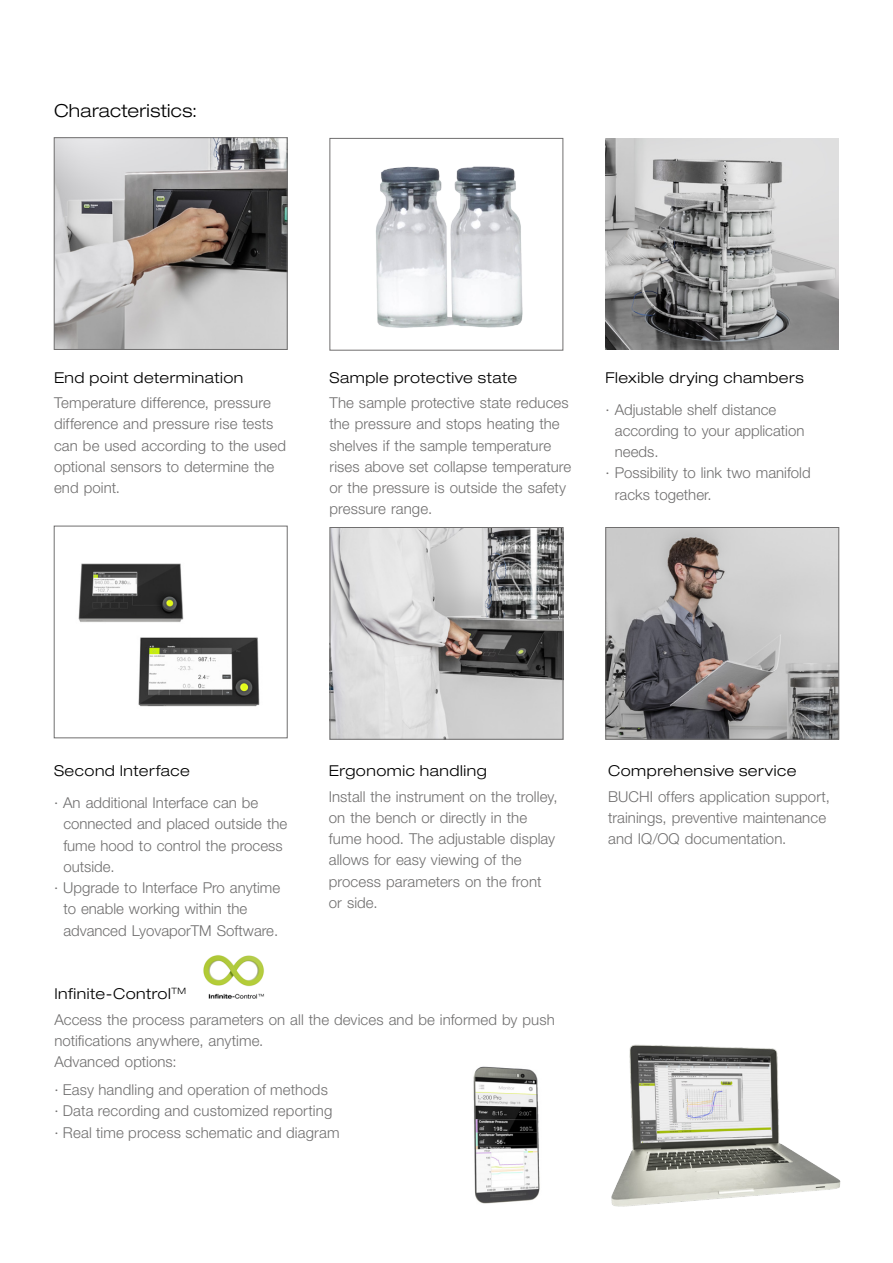
<style>
.page{position:relative;width:893px;height:1263px;background:#fff}
.page>*{position:absolute;margin:0;border:0;box-sizing:border-box;transform-origin:0 0}
.EN_Page_Subline{font:300 expanded 18px "Helvetica Neue LT Std";letter-spacing:.015em;color:#000}
.EN_Table_content_lef{font:300 15px/21.3px "Helvetica Neue LT Std";letter-spacing:.005em;color:#706f6f}
.EN_Title_small_down{font:300 expanded 15px "Helvetica Neue LT Std";letter-spacing:.035em;color:#000}
</style>
<div class="page">
<img style="left:608px;top:529px;width:229px;height:208px">
<div style="left:606px;top:527px;width:233px;height:212px;border:1px solid #706f6f"></div>
<div style="left:54px;top:526px;width:233px;height:212px;border:1px solid #706f6f"></div>
<img style="left:376px;top:166px;width:147px;height:162px">
<div style="left:330px;top:138px;width:233px;height:212px;border:1px solid #706f6f"></div>
<img style="left:332px;top:529px;width:229px;height:208px">
<div style="left:330px;top:527px;width:233px;height:212px;border:1px solid #706f6f"></div>
<img style="left:56px;top:139px;width:229px;height:209px">
<div style="left:54px;top:137px;width:233px;height:213px;border:1px solid #706f6f"></div>
<img style="left:605px;top:138px;width:234px;height:211px">
<img style="left:138px;top:637px;width:122px;height:70px">
<img style="left:78px;top:563px;width:106px;height:59px">
<img style="left:611px;top:1044px;width:230px;height:163px">
<img style="left:473px;top:1066px;width:67px;height:138px">
<img style="left:203px;top:955px;width:61px;height:44px">
<p class="EN_Page_Subline" style="left:54px;top:100px;width:145px">Characteristics:</p>
<p class="EN_Title_small_down" style="left:54px;top:368px;width:191px">End point determination</p>
<p class="EN_Table_content_lef" style="left:54px;top:392px;width:234px">Temperature difference, pressure difference and pressure rise tests can be used according to the used optional sensors to determine the end point.</p>
<p class="EN_Title_small_down" style="left:329px;top:368px;width:189px">Sample protective state</p>
<p class="EN_Table_content_lef" style="left:329px;top:392px;width:243px">The sample protective state reduces the pressure and stops heating the shelves if the sample temperature rises above set collapse temperature or the pressure is outside the safety pressure range.</p>
<p class="EN_Title_small_down" style="left:606px;top:368px;width:200px">Flexible drying chambers</p>
<p class="EN_Table_content_lef" style="left:615px;top:398px;width:191px;text-indent:-9px">∙ Adjustable shelf distance according to your application needs.</p>
<p class="EN_Table_content_lef" style="left:615px;top:462px;width:197px;text-indent:-9px">∙ Possibility to link two manifold racks together.</p>
<p class="EN_Title_small_down" style="left:54px;top:762px;width:137px">Second Interface</p>
<p class="EN_Table_content_lef" style="left:63px;top:792px;width:225px;text-indent:-9px">∙ An additional Interface can be connected and placed outside the fume hood to control the process outside.</p>
<p class="EN_Table_content_lef" style="left:63px;top:877px;width:218px;text-indent:-9px">∙ Upgrade to Interface Pro anytime to enable working within the advanced LyovaporTM Software.</p>
<p class="EN_Title_small_down" style="left:329px;top:762px;width:159px">Ergonomic handling</p>
<p class="EN_Table_content_lef" style="left:329px;top:785px;width:230px">Install the instrument on the trolley, on the bench or directly in the fume hood. The adjustable display allows for easy viewing of the process parameters on the front or side.</p>
<p class="EN_Title_small_down" style="left:54px;top:985px;width:133px">Infinite-Control<sup>TM</sup></p>
<p class="EN_Table_content_lef" style="left:54px;top:1009px;width:502px">Access the process parameters on all the devices and be informed by push notifications anywhere, anytime.</p>
<p class="EN_Table_content_lef" style="left:54px;top:1051px;width:124px">Advanced options:</p>
<p class="EN_Table_content_lef" style="left:54px;top:1079px;width:275px">∙ Easy handling and operation of methods</p>
<p class="EN_Table_content_lef" style="left:54px;top:1100px;width:280px">∙ Data recording and customized reporting</p>
<p class="EN_Table_content_lef" style="left:54px;top:1121px;width:287px">∙ Real time process schematic and diagram</p>
<p class="EN_Title_small_down" style="left:608px;top:762px;width:190px">Comprehensive service</p>
<p class="EN_Table_content_lef" style="left:608px;top:785px;width:223px">BUCHI offers application support, trainings, preventive maintenance and IQ/OQ documentation.</p>
</div>
